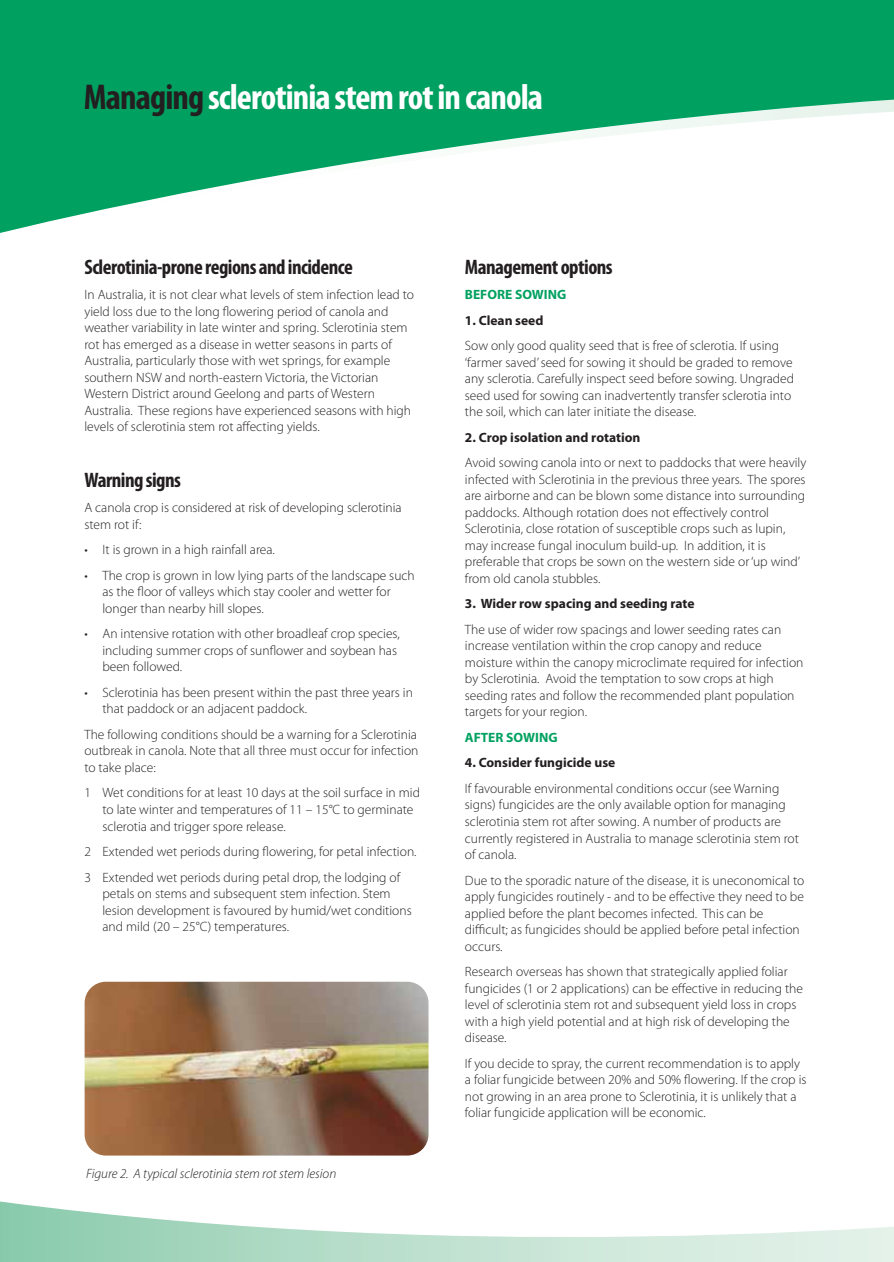
<style>
.page{position:relative;width:894px;height:1262px;background:#fff}
.page>*{position:absolute;margin:0;border:0;box-sizing:border-box;transform-origin:0 0}
.t1{font:700 condensed 36px "Myriad Pro";letter-spacing:-.025em;color:#fff}
.t2{font:700 condensed 21px "Myriad Pro";letter-spacing:-.025em;color:#231f20}
.t3{font:300 13.5px/16.5px "Myriad Pro";color:#231f20}
.t4{font:700 13.5px "Myriad Pro";color:#231f20}
.t5{font:italic 300 13.5px "Myriad Pro";color:#231f20}
.t6{font:700 13.5px "Myriad Pro";color:#00a160}
.s1{color:#231f20}
</style>
<div class="page">
<svg style="left:0;top:1093px;width:893px;height:168px"></svg>
<svg style="left:0;top:0;width:893px;height:233px;fill:#00a160"></svg>
<img style="left:85px;top:981px;width:343px;height:174px;border-radius:21px">
<h1 class="t1" style="left:84px;top:83px;width:461px"><span class="s1">Managing</span> sclerotinia stem rot in canola</h1>
<h2 class="t2" style="left:84px;top:259px;width:270px">Sclerotinia-prone regions and incidence</h2>
<p class="t3" style="left:84px;top:288px;width:331px">In Australia, it is not clear what levels of stem infection lead to yield loss due to the long flowering period of canola and weather variability in late winter and spring. Sclerotinia stem rot has emerged as a disease in wetter seasons in parts of Australia, particularly those with wet springs, for example southern NSW and north-eastern Victoria, the Victorian Western District around Geelong and parts of Western Australia. These regions have experienced seasons with high levels of sclerotinia stem rot affecting yields.</p>
<h2 class="t2" style="left:84px;top:472px;width:98px">Warning signs</h2>
<p class="t3" style="left:84px;top:501px;width:319px">A canola crop is considered at risk of developing sclerotinia stem rot if:</p>
<p class="t3" style="left:84px;top:543px;width:192px">• It is grown in a high rainfall area.</p>
<p class="t3" style="left:102px;top:568px;width:314px;text-indent:-18px">• The crop is grown in low lying parts of the landscape such as the floor of valleys which stay cooler and wetter for longer than nearby hill slopes.</p>
<p class="t3" style="left:102px;top:627px;width:299px;text-indent:-18px">• An intensive rotation with other broadleaf crop species, including summer crops of sunflower and soybean has been followed.</p>
<p class="t3" style="left:102px;top:685px;width:312px;text-indent:-18px">• Sclerotinia has been present within the past three years in that paddock or an adjacent paddock.</p>
<p class="t3" style="left:84px;top:727px;width:335px;text-align:justify">The following conditions should be a warning for a Sclerotinia outbreak in canola. Note that all three must occur for infection to take place:</p>
<p class="t3" style="left:102px;top:786px;width:319px;text-indent:-18px">1 Wet conditions for at least 10 days at the soil surface in mid to late winter and temperatures of 11 – 15°C to germinate sclerotia and trigger spore release.</p>
<p class="t3" style="left:84px;top:840px;width:333px;line-height:25.5px">2 Extended wet periods during flowering, for petal infection.<br>3 Extended wet periods during petal drop, the lodging of</p>
<p class="t3" style="left:102px;top:886px;width:311px">petals on stems and subsequent stem infection. Stem lesion development is favoured by humid/wet conditions and mild (20 – 25°C) temperatures.</p>
<p class="t5" style="left:86px;top:1168px;width:252px">Figure 2. A typical sclerotinia stem rot stem lesion</p>
<h2 class="t2" style="left:465px;top:259px;width:149px">Management options</h2>
<p class="t6" style="left:465px;top:290px;width:103px">BEFORE SOWING</p>
<p class="t4" style="left:465px;top:315px;width:80px">1. Clean seed</p>
<p class="t3" style="left:465px;top:339px;width:330px">Sow only good quality seed that is free of sclerotia. If using ‘farmer saved’ seed for sowing it should be graded to remove any sclerotia. Carefully inspect seed before sowing. Ungraded seed used for sowing can inadvertently transfer sclerotia into the soil, which can later initiate the disease.</p>
<p class="t4" style="left:465px;top:432px;width:177px">2. Crop isolation and rotation</p>
<p class="t3" style="left:465px;top:456px;width:343px">Avoid sowing canola into or next to paddocks that were heavily infected with Sclerotinia in the previous three years. The spores are airborne and can be blown some distance into surrounding paddocks. Although rotation does not effectively control Sclerotinia, close rotation of susceptible crops such as lupin, may increase fungal inoculum build-up. In addition, it is preferable that crops be sown on the western side or ‘up wind’ from old canola stubbles.</p>
<p class="t4" style="left:465px;top:599px;width:231px">3. Wider row spacing and seeding rate</p>
<p class="t3" style="left:465px;top:622px;width:340px">The use of wider row spacings and lower seeding rates can increase ventilation within the crop canopy and reduce moisture within the canopy microclimate required for infection by Sclerotinia. Avoid the temptation to sow crops at high seeding rates and follow the recommended plant population targets for your region.</p>
<p class="t6" style="left:465px;top:732px;width:94px">AFTER SOWING</p>
<p class="t4" style="left:465px;top:758px;width:152px">4. Consider fungicide use</p>
<p class="t3" style="left:465px;top:781px;width:335px">If favourable environmental conditions occur (see Warning signs) fungicides are the only available option for managing sclerotinia stem rot after sowing. A number of products are currently registered in Australia to manage sclerotinia stem rot of canola.</p>
<p class="t3" style="left:465px;top:873px;width:341px">Due to the sporadic nature of the disease, it is uneconomical to apply fungicides routinely - and to be effective they need to be applied before the plant becomes infected. This can be difficult; as fungicides should be applied before petal infection occurs.</p>
<p class="t3" style="left:465px;top:964px;width:339px">Research overseas has shown that strategically applied foliar fungicides (1 or 2 applications) can be effective in reducing the level of sclerotinia stem rot and subsequent yield loss in crops with a high yield potential and at high risk of developing the disease.</p>
<p class="t3" style="left:465px;top:1056px;width:343px">If you decide to spray, the current recommendation is to apply a foliar fungicide between 20% and 50% flowering. If the crop is not growing in an area prone to Sclerotinia, it is unlikely that a foliar fungicide application will be economic.</p>
</div>
